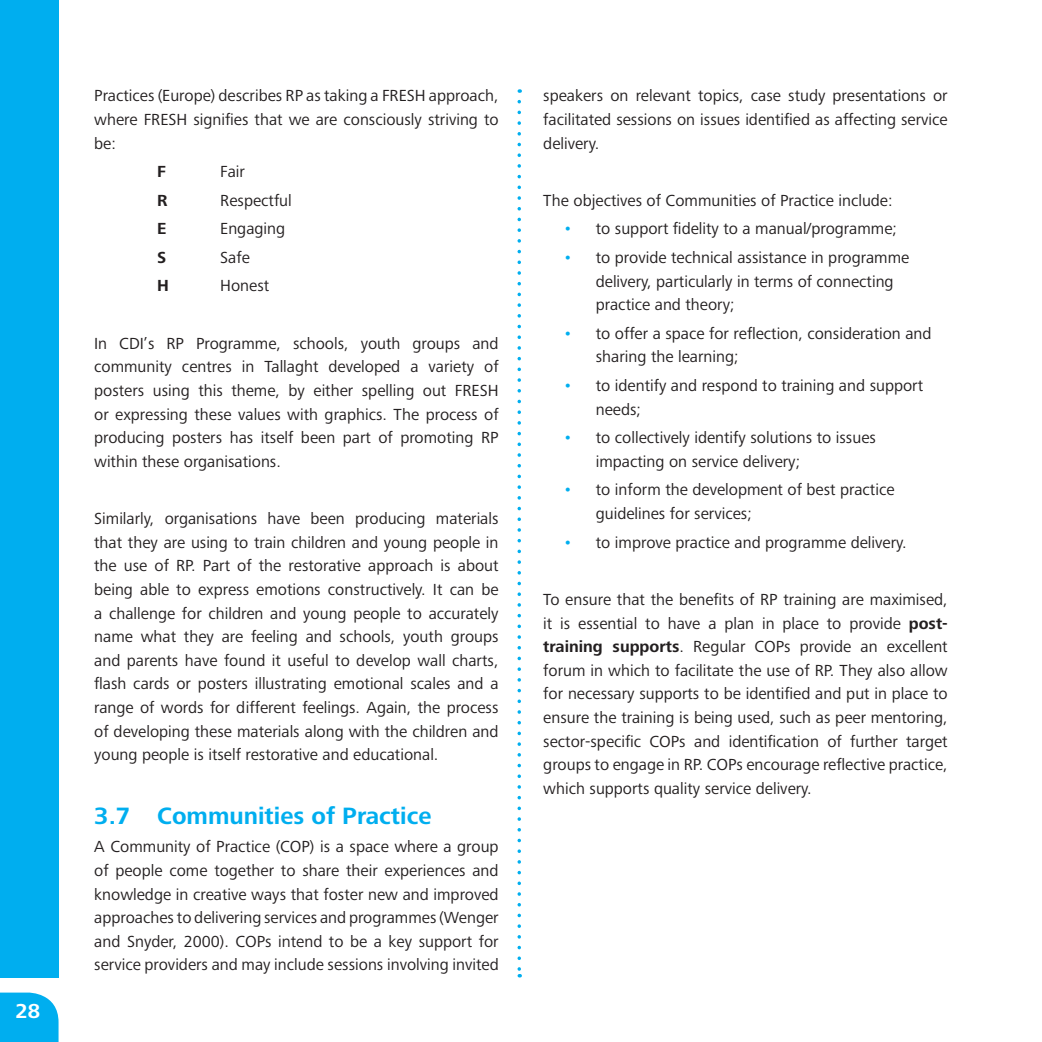
<style>
.page{position:relative;width:1042px;height:1042px;background:#fff}
.page>*{position:absolute;margin:0;border:0;box-sizing:border-box;transform-origin:0 0}
.t1{font:700 24.5px "Frutiger Next Pro";color:#00aeef}
.t2{font:700 21px "Frutiger Next Pro";color:#fff}
.t3{font:16.62px/23.6px "Frutiger Next Pro";color:#231f20;text-align:justify}
.t4{font:700 16.62px "Frutiger Next Pro";color:#231f20}
.s1{font-size:17.5px;color:#00aeef}
.s2{font-weight:700}
</style>
<div class="page">
<svg style="left:0;top:992px;width:59px;height:50px;background:#14b4f0"></svg>
<div style="left:0;top:0;width:59px;height:977px;background:#00aeef"></div>
<svg style="left:517px;top:102px;width:4px;height:875px"></svg>
<p class="t2" style="left:15px;top:999px;width:26px">28</p>
<p class="t3" style="left:94px;top:84px;width:406px">Practices (Europe) describes RP as taking a FRESH approach, where FRESH signifies that we are consciously striving to be:</p>
<p class="t4" style="left:157px;top:162px;width:10px">F</p>
<p class="t3" style="left:220px;top:160px;width:26px">Fair</p>
<p class="t4" style="left:157px;top:191px;width:12px">R</p>
<p class="t3" style="left:220px;top:188px;width:73px">Respectful</p>
<p class="t4" style="left:157px;top:219px;width:11px">E</p>
<p class="t3" style="left:220px;top:217px;width:66px">Engaging</p>
<p class="t4" style="left:157px;top:248px;width:11px">S</p>
<p class="t3" style="left:220px;top:245px;width:31px">Safe</p>
<p class="t4" style="left:157px;top:276px;width:13px">H</p>
<p class="t3" style="left:220px;top:274px;width:51px">Honest</p>
<p class="t3" style="left:94px;top:331px;width:406px">In CDI’s RP Programme, schools, youth groups and community centres in Tallaght developed a variety of posters using this theme, by either spelling out FRESH or expressing these values with graphics. The process of producing posters has itself been part of promoting RP within these organisations.</p>
<p class="t3" style="left:94px;top:507px;width:406px">Similarly, organisations have been producing materials that they are using to train children and young people in the use of RP. Part of the restorative approach is about being able to express emotions constructively. It can be a challenge for children and young people to accurately name what they are feeling and schools, youth groups and parents have found it useful to develop wall charts, flash cards or posters illustrating emotional scales and a range of words for different feelings. Again, the process of developing these materials along with the children and young people is itself restorative and educational.</p>
<h1 class="t1" style="left:94px;top:801px;width:339px">3.7 Communities of Practice</h1>
<p class="t3" style="left:94px;top:835px;width:406px">A Community of Practice (COP) is a space where a group of people come together to share their experiences and knowledge in creative ways that foster new and improved approaches to delivering services and programmes (Wenger and Snyder, 2000). COPs intend to be a key support for service providers and may include sessions involving invited</p>
<p class="t3" style="left:543px;top:84px;width:406px">speakers on relevant topics, case study presentations or facilitated sessions on issues identified as affecting service delivery.</p>
<p class="t3" style="left:543px;top:188px;width:351px">The objectives of Communities of Practice include:</p>
<p class="t3" style="left:563px;top:217px;width:335px"><span class="s1">•</span> to support fidelity to a manual/programme;</p>
<p class="t3" style="left:596px;top:246px;width:315px;text-align:left;text-indent:-33px"><span class="s1">•</span> to provide technical assistance in programme delivery, particularly in terms of connecting practice and theory;</p>
<p class="t3" style="left:596px;top:321px;width:337px;text-indent:-33px"><span class="s1">•</span> to offer a space for reflection, consideration and sharing the learning;</p>
<p class="t3" style="left:596px;top:374px;width:329px;text-indent:-33px"><span class="s1">•</span> to identify and respond to training and support needs;</p>
<p class="t3" style="left:596px;top:426px;width:282px;text-indent:-33px"><span class="s1">•</span> to collectively identify solutions to issues impacting on service delivery;</p>
<p class="t3" style="left:596px;top:478px;width:300px;text-indent:-33px"><span class="s1">•</span> to inform the development of best practice guidelines for services;</p>
<p class="t3" style="left:563px;top:530px;width:345px"><span class="s1">•</span> to improve practice and programme delivery.</p>
<p class="t3" style="left:543px;top:587px;width:406px">To ensure that the benefits of RP training are maximised, it is essential to have a plan in place to provide <span class="s2">post&shy;training supports</span>. Regular COPs provide an excellent forum in which to facilitate the use of RP. They also allow for necessary supports to be identified and put in place to ensure the training is being used, such as peer mentoring, sector-specific COPs and identification of further target groups to engage in RP. COPs encourage reflective practice, which supports quality service delivery.</p>
</div>
